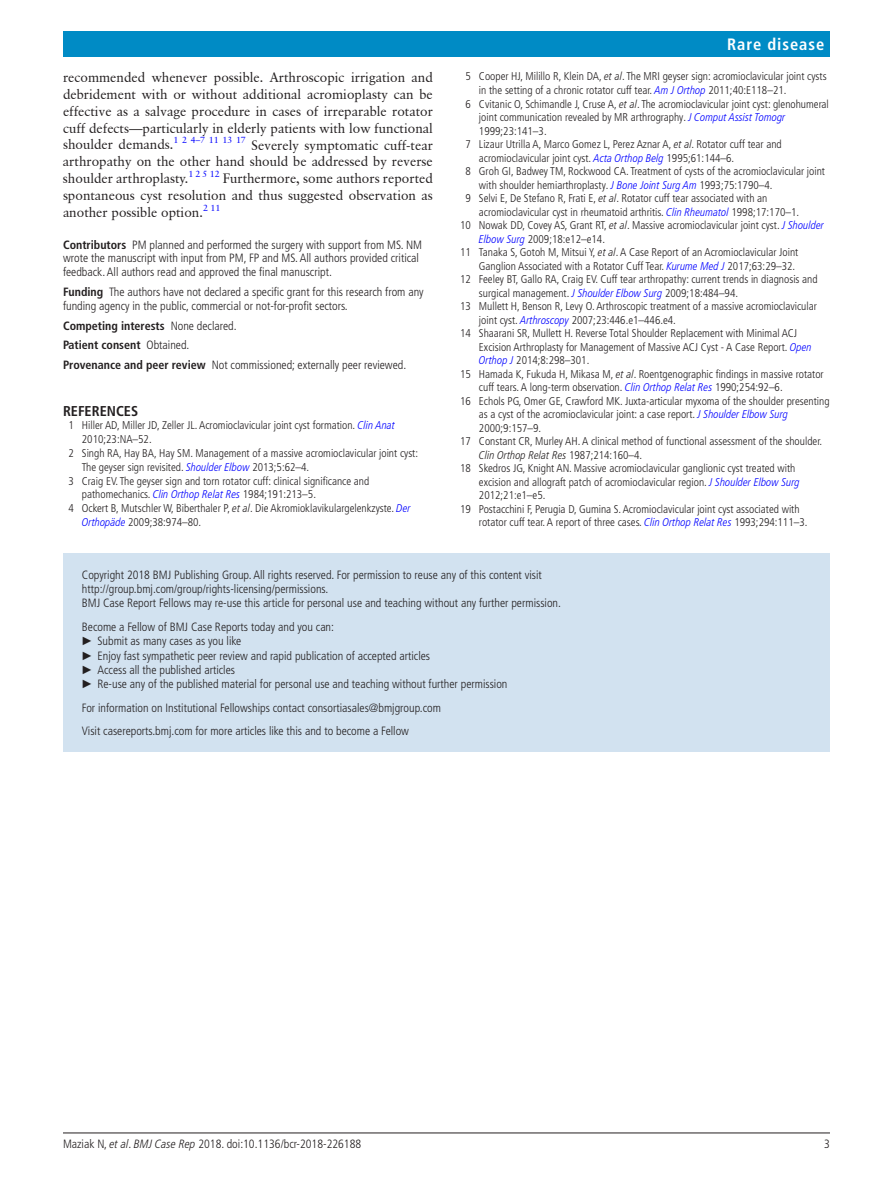
<style>
.page{position:relative;width:893px;height:1191px;background:#fff}
.page>*{position:absolute;margin:0;border:0;box-sizing:border-box;transform-origin:0 0}
.t1{font:700 condensed 16.5px "Frutiger LT Pro";color:#fff}
.t2{font:700 condensed 14.25px "Frutiger LT Std";color:#231f20}
.t3{font:13.5px/16.8px "Classical Garamond BT";color:#231f20;text-align:justify}
.t4{font:300 condensed 12px/14.4px "Frutiger LT Pro";color:#231f20}
.t5{font:300 condensed 11.25px "Frutiger LT Pro";color:#231f20}
.t6{font:italic 300 condensed 11.25px "Frutiger LT Pro";color:#231f20}
.s1{font-weight:700}
.s2{font-style:italic;color:#00f}
.s3{font-style:italic}
.s4{font-style:normal}
.s5{font-family:"Arial";font-weight:400;font-stretch:normal}
</style>
<div class="page">
<hr style="left:63px;top:1132px;width:767px;height:1px;background:#231f20">
<div style="left:63px;top:31px;width:767px;height:25px;background:#008bc5"></div>
<div style="left:63px;top:553px;width:767px;height:199px;background:#d2e2f0"></div>
<p class="t3" style="left:63px;top:69px;width:371px">recommended whenever possible. Arthroscopic irrigation and debridement with or without additional acromioplasty can be effective as a salvage procedure in cases of irreparable rotator cuff defects—particularly in elderly patients with low functional shoulder demands.<sup>1</sup> <sup>2</sup> <sup>4–7</sup> <sup>11</sup> <sup>13</sup> <sup>17</sup> Severely symptomatic cuff-tear arthropathy on the other hand should be addressed by reverse shoulder arthroplasty.<sup>1</sup> <sup>2</sup> <sup>5</sup> <sup>12</sup> Furthermore, some authors reported spontaneous cyst resolution and thus suggested observation as another possible option.<sup>2</sup> <sup>11</sup></p>
<p class="t4" style="left:63px;top:238px;width:360px;line-height:13.8px"><span class="s1">Contributors</span> PM planned and performed the surgery with support from MS. NM wrote the manuscript with input from PM, FP and MS. All authors provided critical feedback. All authors read and approved the final manuscript.</p>
<p class="t4" style="left:63px;top:285px;width:362px;line-height:13.8px"><span class="s1">Funding</span> The authors have not declared a specific grant for this research from any funding agency in the public, commercial or not-for-profit sectors.</p>
<p class="t4" style="left:63px;top:316px;width:345px;line-height:19.8px"><span class="s1">Competing interests</span> None declared.<br><span class="s1">Patient consent</span> Obtained.<br><span class="s1">Provenance and peer review</span> Not commissioned; externally peer reviewed.</p>
<p class="t2" style="left:63px;top:402px;width:77px">REFERENCES</p>
<p class="t5" style="left:68px;top:419px;width:328px">1 Hiller AD, Miller JD, Zeller JL. Acromioclavicular joint cyst formation. <span class="s2">Clin Anat</span></p>
<p class="t5" style="left:82px;top:433px;width:71px">2010;23:NA–52.</p>
<p class="t5" style="left:68px;top:446px;width:351px">2 Singh RA, Hay BA, Hay SM. Management of a massive acromioclavicular joint cyst:</p>
<p class="t5" style="left:82px;top:460px;width:229px">The geyser sign revisited. <span class="s2">Shoulder Elbow</span> 2013;5:62–4.</p>
<p class="t5" style="left:68px;top:474px;width:302px">3 Craig EV. The geyser sign and torn rotator cuff: clinical significance and</p>
<p class="t5" style="left:82px;top:488px;width:236px">pathomechanics. <span class="s2">Clin Orthop Relat Res</span> 1984;191:213–5.</p>
<p class="t5" style="left:68px;top:502px;width:344px">4 Ockert B, Mutschler W, Biberthaler P, <span class="s3">et al</span>. Die Akromioklavikulargelenkzyste. <span class="s2">Der</span></p>
<p class="t5" style="left:82px;top:515px;width:121px"><span class="s2">Orthopäde</span> 2009;38:974–80.</p>
<h1 class="t1" style="left:727px;top:34px;width:99px">Rare disease</h1>
<p class="t5" style="left:465px;top:70px;width:363px">5 Cooper HJ, Milillo R, Klein DA, <span class="s3">et al</span>. The MRI geyser sign: acromioclavicular joint cysts</p>
<p class="t5" style="left:479px;top:84px;width:309px">in the setting of a chronic rotator cuff tear. <span class="s2">Am J Orthop</span> 2011;40:E118–21.</p>
<p class="t5" style="left:465px;top:97px;width:365px">6 Cvitanic O, Schimandle J, Cruse A, <span class="s3">et al</span>. The acromioclavicular joint cyst: glenohumeral</p>
<p class="t5" style="left:479px;top:111px;width:308px">joint communication revealed by MR arthrography. <span class="s2">J Comput Assist Tomogr</span></p>
<p class="t5" style="left:479px;top:124px;width:69px">1999;23:141–3.</p>
<p class="t5" style="left:465px;top:138px;width:318px">7 Lizaur Utrilla A, Marco Gomez L, Perez Aznar A, <span class="s3">et al</span>. Rotator cuff tear and</p>
<p class="t5" style="left:479px;top:151px;width:257px">acromioclavicular joint cyst. <span class="s2">Acta Orthop Belg</span> 1995;61:144–6.</p>
<p class="t5" style="left:465px;top:165px;width:361px">8 Groh GI, Badwey TM, Rockwood CA. Treatment of cysts of the acromioclavicular joint</p>
<p class="t5" style="left:479px;top:178px;width:295px">with shoulder hemiarthroplasty. <span class="s2">J Bone Joint Surg Am</span> 1993;75:1790–4.</p>
<p class="t5" style="left:465px;top:192px;width:303px">9 Selvi E, De Stefano R, Frati E, <span class="s3">et al</span>. Rotator cuff tear associated with an</p>
<p class="t5" style="left:479px;top:205px;width:322px">acromioclavicular cyst in rheumatoid arthritis. <span class="s2">Clin Rheumatol</span> 1998;17:170–1.</p>
<p class="t5" style="left:460px;top:219px;width:365px">10 Nowak DD, Covey AS, Grant RT, <span class="s3">et al</span>. Massive acromioclavicular joint cyst. <span class="s2">J Shoulder</span></p>
<p class="t5" style="left:479px;top:232px;width:128px"><span class="s2">Elbow Surg</span> 2009;18:e12–e14.</p>
<p class="t5" style="left:460px;top:246px;width:340px">11 Tanaka S, Gotoh M, Mitsui Y, <span class="s3">et al</span>. A Case Report of an Acromioclavicular Joint</p>
<p class="t5" style="left:479px;top:259px;width:318px">Ganglion Associated with a Rotator Cuff Tear. <span class="s2">Kurume Med J</span> 2017;63:29–32.</p>
<p class="t5" style="left:460px;top:273px;width:359px">12 Feeley BT, Gallo RA, Craig EV. Cuff tear arthropathy: current trends in diagnosis and</p>
<p class="t5" style="left:479px;top:286px;width:261px">surgical management. <span class="s2">J Shoulder Elbow Surg</span> 2009;18:484–94.</p>
<p class="t5" style="left:460px;top:300px;width:358px">13 Mullett H, Benson R, Levy O. Arthroscopic treatment of a massive acromioclavicular</p>
<p class="t5" style="left:479px;top:313px;width:199px">joint cyst. <span class="s2">Arthroscopy</span> 2007;23:446.e1–446.e4.</p>
<p class="t5" style="left:460px;top:327px;width:339px">14 Shaarani SR, Mullett H. Reverse Total Shoulder Replacement with Minimal ACJ</p>
<p class="t5" style="left:479px;top:340px;width:334px">Excision Arthroplasty for Management of Massive ACJ Cyst - A Case Report. <span class="s2">Open</span></p>
<p class="t5" style="left:479px;top:354px;width:112px"><span class="s2">Orthop J</span> 2014;8:298–301.</p>
<p class="t5" style="left:460px;top:367px;width:365px">15 Hamada K, Fukuda H, Mikasa M, <span class="s3">et al</span>. Roentgenographic findings in massive rotator</p>
<p class="t5" style="left:479px;top:381px;width:305px">cuff tears. A long-term observation. <span class="s2">Clin Orthop Relat Res</span> 1990;254:92–6.</p>
<p class="t5" style="left:460px;top:394px;width:371px">16 Echols PG, Omer GE, Crawford MK. Juxta-articular myxoma of the shoulder presenting</p>
<p class="t5" style="left:479px;top:408px;width:311px">as a cyst of the acromioclavicular joint: a case report. <span class="s2">J Shoulder Elbow Surg</span></p>
<p class="t5" style="left:479px;top:421px;width:64px">2000;9:157–9.</p>
<p class="t5" style="left:460px;top:435px;width:364px">17 Constant CR, Murley AH. A clinical method of functional assessment of the shoulder.</p>
<p class="t6" style="left:479px;top:448px;width:165px">Clin Orthop Relat Res <span class="s4">1987;214:160–4.</span></p>
<p class="t5" style="left:460px;top:462px;width:337px">18 Skedros JG, Knight AN. Massive acromioclavicular ganglionic cyst treated with</p>
<p class="t5" style="left:479px;top:475px;width:322px">excision and allograft patch of acromioclavicular region. <span class="s2">J Shoulder Elbow Surg</span></p>
<p class="t5" style="left:479px;top:489px;width:68px">2012;21:e1–e5.</p>
<p class="t5" style="left:460px;top:502px;width:341px">19 Postacchini F, Perugia D, Gumina S. Acromioclavicular joint cyst associated with</p>
<p class="t5" style="left:479px;top:516px;width:330px">rotator cuff tear. A report of three cases. <span class="s2">Clin Orthop Relat Res</span> 1993;294:111–3.</p>
<p class="t4" style="left:82px;top:567px;width:481px">Copyright 2018 BMJ Publishing Group. All rights reserved. For permission to reuse any of this content visit http://group.bmj.com/group/rights-licensing/permissions.<br>BMJ Case Report Fellows may re-use this article for personal use and teaching without any further permission.</p>
<p class="t4" style="left:81px;top:619px;width:428px">Become a Fellow of BMJ Case Reports today and you can:<br><span class="s5">►</span> Submit as many cases as you like<br><span class="s5">►</span> Enjoy fast sympathetic peer review and rapid publication of accepted articles<br><span class="s5">►</span> Access all the published articles<br><span class="s5">►</span> Re-use any of the published material for personal use and teaching without further permission</p>
<p class="t4" style="left:82px;top:696px;width:361px;line-height:23.4px">For information on Institutional Fellowships contact consortiasales@bmjgroup.com<br>Visit casereports.bmj.com for more articles like this and to become a Fellow</p>
<p class="t4" style="left:63px;top:1136px;width:300px">Maziak N, <span class="s3">et al</span>. <span class="s3">BMJ Case Rep</span> 2018. doi:10.1136/bcr-2018-226188</p>
<p class="t4" style="left:824px;top:1136px;width:7px">3</p>
</div>
